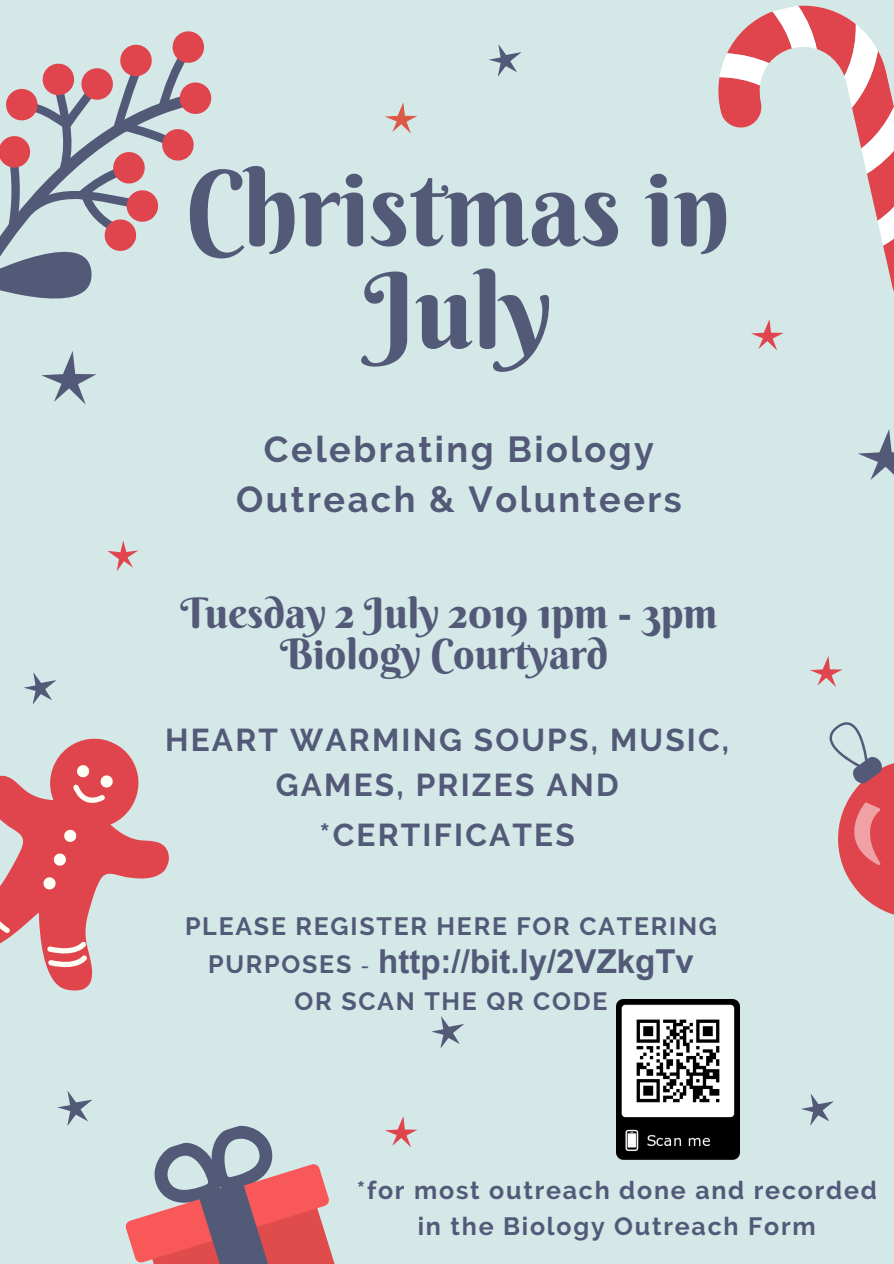
<style>
.page{position:relative;width:894px;height:1264px;background:#fff}
.page>*{position:absolute;margin:0;border:0;box-sizing:border-box;transform-origin:0 0}
.t1{font:104.85px/102.4px "Berkshire Swash";color:#525a78;text-align:center}
.t2{font:42px/41px "Berkshire Swash";color:#525a78;text-align:center}
.t3{font:700 36px/50.2px "Raleway";letter-spacing:.07em;color:#525a78;text-align:center}
.t4{font:700 33px "Arial";color:#525a78}
.t5{font:700 31.5px/44.7px "Raleway";letter-spacing:.07em;color:#525a78;text-align:center}
.t6{font:700 24.9px/35.4px "Raleway";letter-spacing:.07em;color:#525a78;text-align:center}
.s1{font-family:"Raleway";font-size:24.9px}
.s2{font-family:"Minion Pro";font-size:24.9px}
</style>
<div class="page">
<div style="left:0;top:0;width:893px;height:1263px;background:#d4e8e8"></div>
<svg style="left:858px;top:429px;width:35px;height:51px"></svg>
<svg style="left:810px;top:656px;width:32px;height:31px"></svg>
<svg style="left:801px;top:1094px;width:33px;height:32px"></svg>
<svg style="left:718px;top:5px;width:175px;height:284px"></svg>
<svg style="left:829px;top:722px;width:64px;height:193px"></svg>
<svg style="left:108px;top:541px;width:30px;height:30px"></svg>
<svg style="left:57px;top:1091px;width:35px;height:35px"></svg>
<svg style="left:0;top:738px;width:169px;height:253px"></svg>
<svg style="left:62px;top:827px;width:16px;height:16px"></svg>
<svg style="left:52px;top:851px;width:16px;height:16px"></svg>
<svg style="left:42px;top:875px;width:15px;height:16px"></svg>
<svg style="left:70px;top:763px;width:45px;height:45px;background:#e66b70"></svg>
<svg style="left:0;top:899px;width:18px;height:43px"></svg>
<svg style="left:46px;top:929px;width:42px;height:48px;background:#e57074"></svg>
<svg style="left:489px;top:44px;width:33px;height:32px"></svg>
<svg style="left:385px;top:102px;width:32px;height:32px"></svg>
<svg style="left:125px;top:1125px;width:210px;height:138px"></svg>
<svg style="left:0;top:31px;width:212px;height:373px"></svg>
<img style="left:616px;top:999px;width:123px;height:160px">
<svg style="left:431px;top:1016px;width:33px;height:32px"></svg>
<svg style="left:751px;top:319px;width:32px;height:31px"></svg>
<svg style="left:385px;top:1116px;width:32px;height:31px"></svg>
<svg style="left:23px;top:672px;width:33px;height:32px"></svg>
<h1 class="t1" style="left:186px;top:157px;width:546px">Christmas in<br>July</h1>
<h3 class="t3" style="left:236px;top:424px;width:447px">Celebrating Biology<br>Outreach &amp; Volunteers</h3>
<h2 class="t2" style="left:180px;top:592px;width:538px">Tuesday 2 July 2019 1pm - 3pm<br>Biology Courtyard</h2>
<p class="t5" style="left:165px;top:717px;width:565px">HEART WARMING SOUPS, MUSIC,<br>GAMES, PRIZES AND</p>
<p class="t5" style="left:319px;top:812px;width:256px">*CERTIFICATES</p>
<p class="t6" style="left:185px;top:908px;width:533px">PLEASE REGISTER HERE FOR CATERING</p>
<h3 class="t4" style="left:208px;top:938px;width:487px"><span class="s1">PURPOSES</span> <span class="s2">-</span> http://bit.ly/2VZkgTv</h3>
<p class="t6" style="left:294px;top:983px;width:314px">OR SCAN THE QR CODE</p>
<p class="t6" style="left:356px;top:1172px;width:521px">*for most outreach done and recorded in the Biology Outreach Form</p>
</div>
